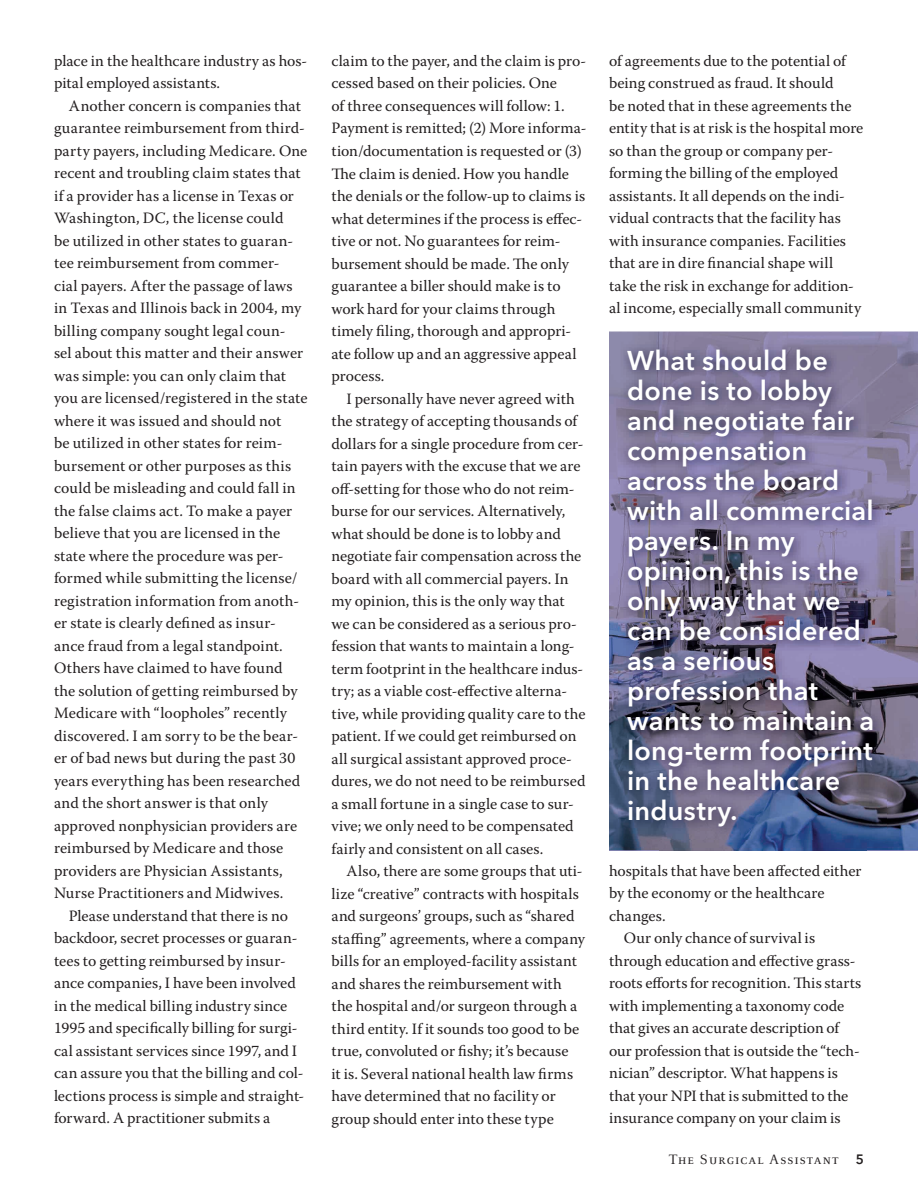
<style>
.page{position:relative;width:918px;height:1188px;background:#fff}
.page>*{position:absolute;margin:0;border:0;box-sizing:border-box;transform-origin:0 0}
.t1{font:600 27px/30px "Avenir Next LT Pro";letter-spacing:.01em;color:#fff}
.t2{font:15.75px/22.5px "Warnock Pro";letter-spacing:.005em;color:#231f20}
.t3{font:15px "Celeste Caps";letter-spacing:.075em;color:#231f20}
.s1{font-family:"Avenir Next LT Pro";font-weight:600;font-size:13.5px}
</style>
<div class="page">
<hr style="left:609px;top:850px;width:309px;height:1px;background:#9c95c8">
<img style="left:609px;top:332px;width:309px;height:51px">
<img style="left:609px;top:383px;width:51px;height:467px">
<img style="left:867px;top:383px;width:51px;height:467px">
<img style="left:660px;top:839px;width:207px;height:11px">
<img style="left:619px;top:340px;width:268px;height:499px">
<p class="t2" style="left:54px;top:49px;width:255px">place in the healthcare industry as hos&shy;pital employed assistants.</p>
<p class="t2" style="left:54px;top:94px;width:255px;text-indent:15px">Another concern is companies that guarantee reimbursement from third&shy;party payers, including Medicare. One recent and troubling claim states that if a provider has a license in Texas or Washington, DC, the license could<br>be utilized in other states to guaran&shy;tee reimbursement from commer-<br>cial payers. After the passage of laws in Texas and Illinois back in 2004, my billing company sought legal coun-<br>sel about this matter and their answer was simple: you can only claim that you are licensed/registered in the state where it was issued and should not<br>be utilized in other states for reim&shy;bursement or other purposes as this could be misleading and could fall in the false claims act. To make a payer believe that you are licensed in the state where the procedure was per&shy;formed while submitting the license/ registration information from anoth&shy;er state is clearly defined as insur&shy;ance fraud from a legal standpoint.<br>Others have claimed to have found the solution of getting reimbursed by Medicare with “loopholes” recently discovered. I am sorry to be the bear&shy;er of bad news but during the past 30 years everything has been researched and the short answer is that only approved nonphysician providers are reimbursed by Medicare and those providers are Physician Assistants, Nurse Practitioners and Midwives.</p>
<p class="t2" style="left:54px;top:904px;width:252px;text-indent:15px">Please understand that there is no backdoor, secret processes or guaran&shy;tees to getting reimbursed by insur&shy;ance companies, I have been involved in the medical billing industry since 1995 and specifically billing for surgi&shy;cal assistant services since 1997, and I can assure you that the billing and col&shy;lections process is simple and straight&shy;forward. A practitioner submits a</p>
<p class="t2" style="left:332px;top:49px;width:257px">claim to the payer, and the claim is pro&shy;cessed based on their policies. One<br>of three consequences will follow: 1.<br>Payment is remitted; (2) More informa&shy;tion/documentation is requested or (3)<br>The claim is denied. How you handle the denials or the follow-up to claims is what determines if the process is effec&shy;tive or not. No guarantees for reim&shy;bursement should be made. The only guarantee a biller should make is to work hard for your claims through timely filing, thorough and appropri&shy;ate follow up and an aggressive appeal process.</p>
<p class="t2" style="left:332px;top:387px;width:256px;text-indent:15px">I personally have never agreed with the strategy of accepting thousands of dollars for a single procedure from cer&shy;tain payers with the excuse that we are off-setting for those who do not reim&shy;burse for our services. Alternatively, what should be done is to lobby and negotiate fair compensation across the board with all commercial payers. In my opinion, this is the only way that we can be considered as a serious pro&shy;fession that wants to maintain a long&shy;term footprint in the healthcare indus&shy;try; as a viable cost-effective alterna&shy;tive, while providing quality care to the patient. If we could get reimbursed on all surgical assistant approved proce&shy;dures, we do not need to be reimbursed a small fortune in a single case to sur&shy;vive; we only need to be compensated fairly and consistent on all cases.</p>
<p class="t2" style="left:332px;top:860px;width:255px;text-indent:15px">Also, there are some groups that uti&shy;lize “creative” contracts with hospitals and surgeons’ groups, such as “shared staffing” agreements, where a company bills for an employed-facility assistant and shares the reimbursement with the hospital and/or surgeon through a third entity. If it sounds too good to be true, convoluted or fishy; it’s because<br>it is. Several national health law firms have determined that no facility or group should enter into these type</p>
<p class="t2" style="left:609px;top:49px;width:256px">of agreements due to the potential of being construed as fraud. It should<br>be noted that in these agreements the entity that is at risk is the hospital more so than the group or company per&shy;forming the billing of the employed assistants. It all depends on the indi&shy;vidual contracts that the facility has with insurance companies. Facilities that are in dire financial shape will take the risk in exchange for addition&shy;al income, especially small community</p>
<p class="t1" style="left:627px;top:345px;width:249px">What should be done is to lobby and negotiate fair compensation across the board with all commercial payers. In my opinion, this is the only way that we can be considered as a serious profession that wants to maintain a long-term footprint in the healthcare industry.</p>
<p class="t2" style="left:609px;top:859px;width:254px">hospitals that have been affected either</p>
<p class="t2" style="left:609px;top:881px;width:217px">by the economy or the healthcare</p>
<p class="t2" style="left:609px;top:904px;width:58px">changes.</p>
<p class="t2" style="left:624px;top:926px;width:193px">Our only chance of survival is</p>
<p class="t2" style="left:609px;top:949px;width:248px">through education and effective grass-</p>
<p class="t2" style="left:609px;top:971px;width:254px">roots efforts for recognition. This starts</p>
<p class="t2" style="left:609px;top:994px;width:237px">with implementing a taxonomy code</p>
<p class="t2" style="left:609px;top:1016px;width:232px">that gives an accurate description of</p>
<p class="t2" style="left:609px;top:1039px;width:252px">our profession that is outside the “tech-</p>
<p class="t2" style="left:609px;top:1061px;width:230px">nician” descriptor. What happens is</p>
<p class="t2" style="left:609px;top:1084px;width:241px">that your NPI that is submitted to the</p>
<p class="t2" style="left:609px;top:1106px;width:233px">insurance company on your claim is</p>
<p class="t3" style="left:669px;top:1152px;width:197px">The Surgical Assistant <span class="s1">5</span></p>
</div>
